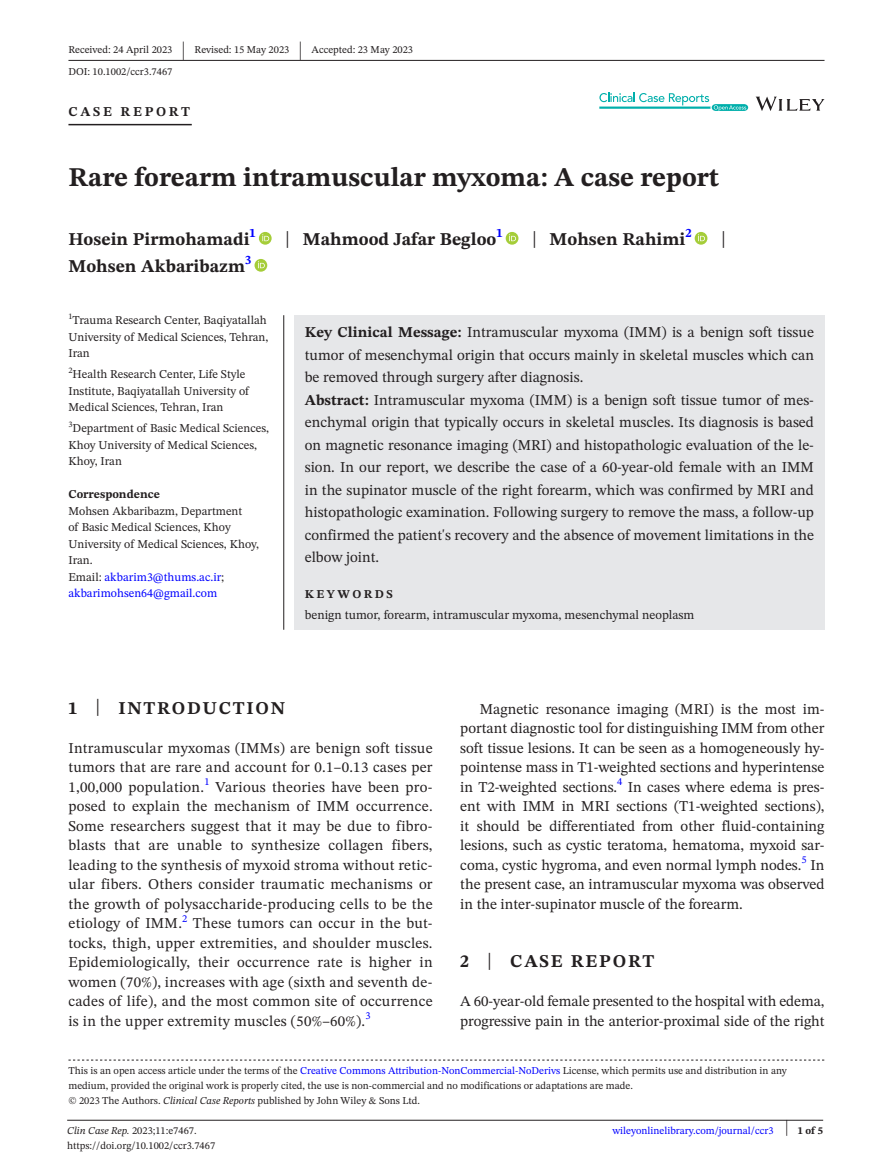
<style>
.page{position:relative;width:893px;height:1174px;background:#fff}
.page>*{position:absolute;margin:0;border:0;box-sizing:border-box;transform-origin:0 0}
.t1{font:700 27px "STIX Two Text";color:#231f20}
.t2{font:25.65px "STIX Two Text";color:#231f20;scale:.49 1}
.t3{font:23.4px "STIX Two Text";color:#231f20;scale:.77 1}
.t4{font:700 18px "STIX Two Text";color:#231f20}
.t5{font:700 18px "STIX Two Text";letter-spacing:.1em;color:#231f20}
.t6{font:15px/19.5px "STIX Two Text";color:#231f20;text-align:justify}
.t7{font:700 13.5px "STIX Two Text";letter-spacing:.2em;color:#231f20}
.t8{font:12.75px "STIX Two Text";color:#231f20}
.t9{font:12px/16.5px "STIX Two Text";color:#231f20}
.t10{font:700 12px "STIX Two Text";color:#231f20}
.t11{font:700 12px "STIX Two Text";letter-spacing:.2em;color:#231f20}
.t12{font:10.5px/15px "STIX Two Text";color:#231f20}
.t13{font:10.5px "STIX Two Text";color:#00f}
.t14{font:700 10.5px "STIX Two Text";color:#231f20}
.s1{font-weight:400;font-size:23.4px}
.s2{color:#00f}
.s3{font-weight:700}
.s4{font-weight:400;font-size:23.7px}
.s5{font-style:italic}
.s6{font-weight:400;font-size:22.2px}
</style>
<div class="page">
<hr style="left:67px;top:1119px;width:756px;height:1px;background:#231f20">
<svg style="left:756px;top:97px;width:68px;height:14px"></svg>
<svg style="left:599px;top:93px;width:149px;height:18px"></svg>
<hr style="left:68px;top:60px;width:756px;height:1px;background:#231f20">
<hr style="left:68px;top:124px;width:124px;height:1px;background:#231f20">
<svg style="left:259px;top:232px;width:13px;height:13px"></svg>
<svg style="left:262px;top:234px;width:7px;height:7px"></svg>
<svg style="left:506px;top:232px;width:12px;height:13px"></svg>
<svg style="left:509px;top:234px;width:7px;height:7px"></svg>
<svg style="left:695px;top:232px;width:12px;height:13px"></svg>
<svg style="left:698px;top:234px;width:7px;height:7px"></svg>
<svg style="left:254px;top:259px;width:13px;height:13px"></svg>
<svg style="left:258px;top:261px;width:7px;height:7px"></svg>
<svg style="left:68px;top:1059px;width:756px;height:1px"></svg>
<div style="left:294px;top:315px;width:530px;height:315px;background:#e6e7e9"></div>
<hr style="left:283px;top:315px;width:1px;height:315px;background:#231f20">
<p class="t12" style="left:68px;top:42px;width:106px">Received: 24 April 2023</p>
<h2 class="t2" style="left:182px;top:32px;width:8px">|</h2>
<p class="t12" style="left:195px;top:42px;width:96px">Revised: 15 May 2023</p>
<h2 class="t2" style="left:299px;top:32px;width:8px">|</h2>
<p class="t12" style="left:312px;top:42px;width:103px">Accepted: 23 May 2023</p>
<p class="t12" style="left:68px;top:64px;width:105px">DOI: 10.1002/ccr3.7467</p>
<p class="t7" style="left:68px;top:101px;width:123px">CASE REPORT</p>
<h1 class="t1" style="left:68px;top:158px;width:652px">Rare forearm intramuscular myxoma: A case report</h1>
<p class="t4" style="left:68px;top:226px;width:189px">Hosein Pirmohamadi<sup>1</sup></p>
<p class="t4" style="left:285px;top:226px;width:219px"><span class="s1">|</span> Mahmood Jafar Begloo<sup>1</sup></p>
<p class="t4" style="left:532px;top:226px;width:161px"><span class="s1">|</span> Mohsen Rahimi<sup>2</sup></p>
<h3 class="t3" style="left:721px;top:222px;width:8px">|</h3>
<p class="t4" style="left:68px;top:253px;width:185px">Mohsen Akbaribazm<sup>3</sup></p>
<p class="t9" style="left:68px;top:312px;width:201px"><sup>1</sup>Trauma Research Center, Baqiyatallah<br>University of Medical Sciences, Tehran,<br>Iran</p>
<p class="t9" style="left:68px;top:366px;width:182px"><sup>2</sup>Health Research Center, Life Style<br>Institute, Baqiyatallah University of<br>Medical Sciences, Tehran, Iran</p>
<p class="t9" style="left:68px;top:420px;width:202px"><sup>3</sup>Department of Basic Medical Sciences,<br>Khoy University of Medical Sciences,<br>Khoy, Iran</p>
<p class="t10" style="left:68px;top:486px;width:93px">Correspondence</p>
<p class="t9" style="left:68px;top:502px;width:192px">Mohsen Akbaribazm, Department<br>of Basic Medical Sciences, Khoy<br>University of Medical Sciences, Khoy,<br>Iran.<br>Email: <span class="s2">akbarim3@thums.ac.ir</span>; <span class="s2">akbarimohsen64@gmail.com</span></p>
<p class="t6" style="left:305px;top:321px;width:511px;line-height:22.5px;text-align:left"><span class="s3">Key Clinical Message:</span> Intramuscular myxoma (IMM) is a benign soft tissue tumor of mesenchymal origin that occurs mainly in skeletal muscles which can be removed through surgery after diagnosis.<br><span class="s3">Abstract:</span> Intramuscular myxoma (IMM) is a benign soft tissue tumor of mes&shy;enchymal origin that typically occurs in skeletal muscles. Its diagnosis is based on magnetic resonance imaging (MRI) and histopathologic evaluation of the le&shy;sion. In our report, we describe the case of a 60-year-old female with an IMM in the supinator muscle of the right forearm, which was confirmed by MRI and histopathologic examination. Following surgery to remove the mass, a follow-up confirmed the patient's recovery and the absence of movement limitations in the elbow joint.</p>
<p class="t11" style="left:305px;top:585px;width:90px">KEYWORDS</p>
<p class="t8" style="left:305px;top:606px;width:391px">benign tumor, forearm, intramuscular myxoma, mesenchymal neoplasm</p>
<p class="t5" style="left:68px;top:695px;width:218px">1 <span class="s4">|</span> INTRODUCTION</p>
<p class="t6" style="left:68px;top:738px;width:366px">Intramuscular myxomas (IMMs) are benign soft tissue tumors that are rare and account for 0.1–0.13 cases per 1,00,000 population.</p>
<p class="t13" style="left:204px;top:774px;width:7px">1</p>
<p class="t6" style="left:68px;top:777px;width:366px;text-indent:147px">Various theories have been pro&shy;posed to explain the mechanism of IMM occurrence.<br>Some researchers suggest that it may be due to fibro&shy;blasts that are unable to synthesize collagen fibers, leading to the synthesis of myxoid stroma without retic&shy;ular fibers. Others consider traumatic mechanisms or the growth of polysaccharide-producing cells to be the etiology of IMM.</p>
<p class="t13" style="left:182px;top:910px;width:7px">2</p>
<p class="t6" style="left:68px;top:913px;width:366px;text-indent:124px">These tumors can occur in the but&shy;tocks, thigh, upper extremities, and shoulder muscles.<br>Epidemiologically, their occurrence rate is higher in women (70%), increases with age (sixth and seventh de&shy;cades of life), and the most common site of occurrence is in the upper extremity muscles (50%–60%).</p>
<p class="t13" style="left:366px;top:1008px;width:7px">3</p>
<p class="t6" style="left:460px;top:699px;width:366px;text-indent:20px">Magnetic resonance imaging (MRI) is the most im&shy;portant diagnostic tool for distinguishing IMM from other soft tissue lesions. It can be seen as a homogeneously hy&shy;pointense mass in T1-weighted sections and hyperintense in T2-weighted sections.</p>
<p class="t13" style="left:617px;top:774px;width:7px">4</p>
<p class="t6" style="left:460px;top:777px;width:366px;text-indent:168px">In cases where edema is pres&shy;ent with IMM in MRI sections (T1-weighted sections), it should be differentiated from other fluid-containing lesions, such as cystic teratoma, hematoma, myxoid sar&shy;coma, cystic hygroma, and even normal lymph nodes.</p>
<p class="t13" style="left:802px;top:852px;width:7px">5</p>
<p class="t6" style="left:460px;top:855px;width:366px;text-indent:350px">In the present case, an intramuscular myxoma was observed in the inter-supinator muscle of the forearm.</p>
<p class="t5" style="left:460px;top:948px;width:195px">2 <span class="s4">|</span> CASE REPORT</p>
<p class="t6" style="left:460px;top:991px;width:366px">A 60-year-old female presented to the hospital with edema, progressive pain in the anterior-proximal side of the right</p>
<p class="t12" style="left:68px;top:1063px;width:720px">This is an open access article under the terms of the <span class="s2">Creative Commons Attribution-NonCommercial-NoDerivs</span> License, which permits use and distribution in any medium, provided the original work is properly cited, the use is non-commercial and no modifications or adaptations are made.<br>© 2023 The Authors. <span class="s5">Clinical Case Reports</span> published by John Wiley &amp; Sons Ltd.</p>
<p class="t12" style="left:67px;top:1123px;width:131px"><span class="s5">Clin Case Rep.</span> 2023;11:e7467.</p>
<p class="t14" style="left:785px;top:1123px;width:39px"><span class="s6">|</span> 1 of 5</p>
<p class="t12" style="left:67px;top:1138px;width:150px">https://doi.org/10.1002/ccr3.7467</p>
<p class="t13" style="left:612px;top:1123px;width:163px">wileyonlinelibrary.com/journal/ccr3</p>
</div>
